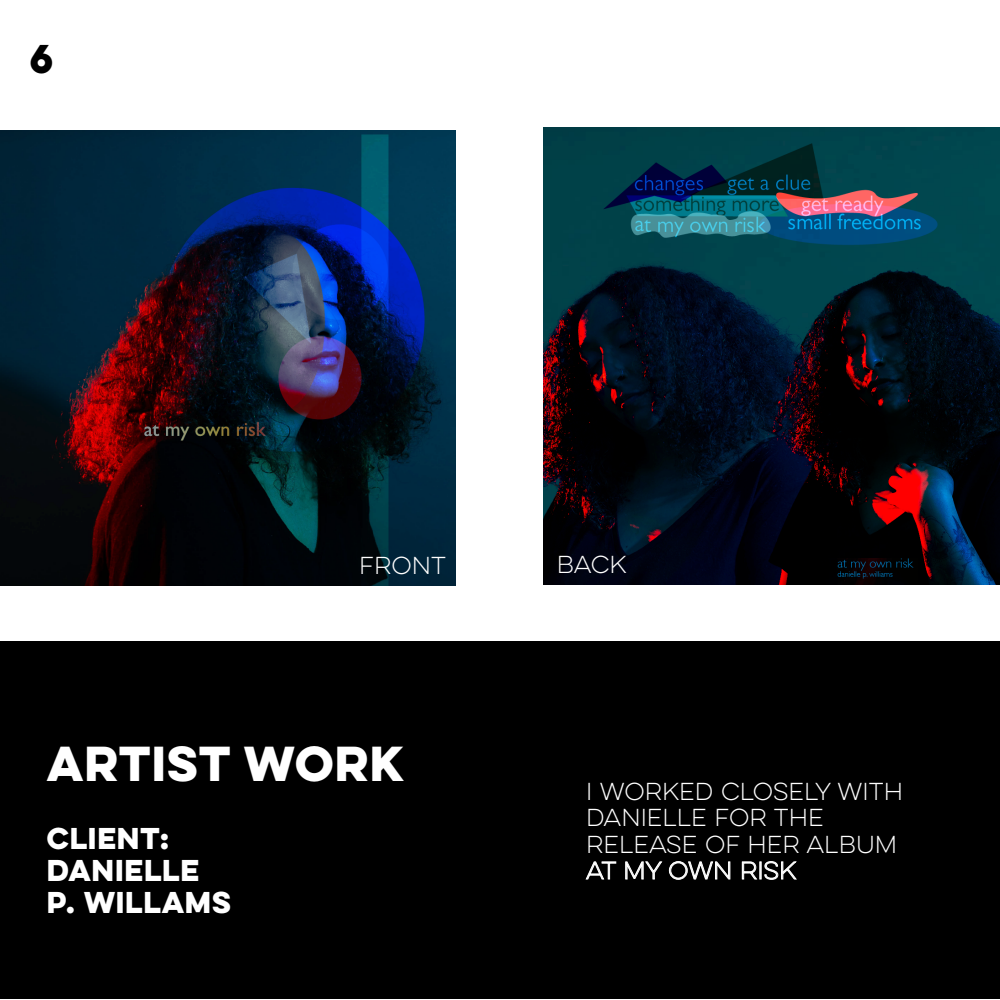
<style>
.page{position:relative;width:1000px;height:1000px;background:#fff}
.page>*{position:absolute;margin:0;border:0;box-sizing:border-box;transform-origin:0 0}
.t1{font:700 44px "Lulo Clean One";letter-spacing:-.2em;color:#fff}
.t2{font:700 36px "Lulo Clean One";color:#000}
.t3{font:700 27px/32.4px "Lulo Clean One";letter-spacing:-.2em;color:#fff}
.t4{font:22px/26.4px "Lulo Clean One";letter-spacing:-.2em;color:#fff}
</style>
<div class="page">
<img style="left:543px;top:128px;width:457px;height:457px">
<img style="left:0;top:131px;width:455px;height:455px">
<div style="left:0;top:641px;width:1000px;height:357px;background:#000"></div>
<svg style="left:585px;top:861px;width:32px;height:19px"></svg>
<svg style="left:625px;top:861px;width:106px;height:19px"></svg>
<svg style="left:741px;top:861px;width:17px;height:19px"></svg>
<svg style="left:764px;top:861px;width:33px;height:19px"></svg>
<h2 class="t2" style="left:30px;top:31px;width:33px">6</h2>
<p class="t4" style="left:359px;top:552px;width:93px">FRONT</p>
<p class="t4" style="left:557px;top:552px;width:76px">BACK</p>
<h1 class="t1" style="left:47px;top:729px;width:369px">ARTIST WORK</h1>
<p class="t3" style="left:47px;top:821px;width:192px">CLIENT:<br>DANIELLE<br>P. WILLAMS</p>
<p class="t4" style="left:586px;top:778px;width:323px">I WORKED CLOSELY WITH<br>DANIELLE FOR THE<br>RELEASE OF HER ALBUM<br>AT MY OWN RISK</p>
</div>
